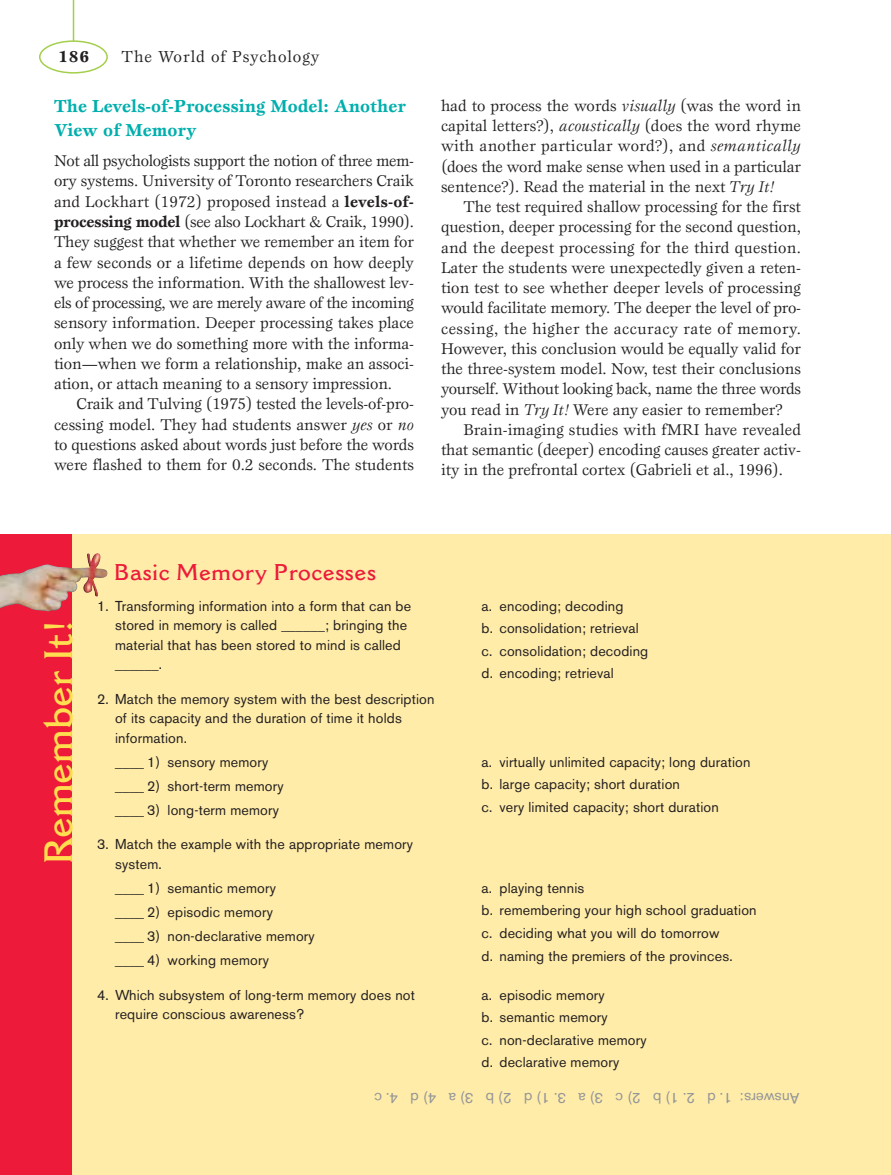
<style>
.page{position:relative;width:891px;height:1175px;background:#fff}
.page>*{position:absolute;margin:0;border:0;box-sizing:border-box;transform-origin:0 0}
.t1{font:600 39px "Cantoria";color:#ffde4f}
.t2{font:600 22.5px "Cantoria";letter-spacing:.03em;color:#ed1a3a}
.t3{font:700 18px/24px "Esprit";color:#00afad}
.t4{font:16.5px "Esprit";letter-spacing:.055em;color:#231f20}
.t5{font:700 16.5px "Esprit";color:#231f20}
.t6{font:16.2px/20.2px "Esprit";letter-spacing:-.005em;color:#231f20;text-align:justify}
.t7{font:15px "Akzidenz Grotesk BE";color:#939598}
.t8{font:14.25px/22.5px "Akzidenz Grotesk BE";letter-spacing:.01em;color:#231f20}
.s1{font-weight:700}
.s2{font-style:italic}
</style>
<div class="page">
<svg style="left:39px;top:40px;width:69px;height:34px"></svg>
<hr style="left:73px;top:0;width:1px;height:41px;background:#a4cf4c">
<div style="left:6px;top:534px;width:885px;height:640px;background:#ffeca9"></div>
<div style="left:0;top:534px;width:72px;height:640px;background:#ed1a3a"></div>
<img style="left:0;top:553px;width:108px;height:59px">
<p class="t5" style="left:58px;top:50px;width:33px">186</p>
<p class="t4" style="left:122px;top:50px;width:199px">The World of Psychology</p>
<p class="t3" style="left:54px;top:96px;width:354px">The Levels-of-Processing Model: Another<br>View of Memory</p>
<p class="t6" style="left:54px;top:152px;width:362px">Not all psychologists support the notion of three mem&shy;ory systems. University of Toronto researchers Craik and Lockhart (1972) proposed instead a <span class="s1">levels-of&shy;processing model</span> (see also Lockhart &amp; Craik, 1990).<br>They suggest that whether we remember an item for a few seconds or a lifetime depends on how deeply we process the information. With the shallowest lev&shy;els of processing, we are merely aware of the incoming sensory information. Deeper processing takes place only when we do something more with the informa&shy;tion—when we form a relationship, make an associ&shy;ation, or attach meaning to a sensory impression.</p>
<p class="t6" style="left:54px;top:395px;width:362px;text-indent:22px">Craik and Tulving (1975) tested the levels-of-pro&shy;cessing model. They had students answer <span class="s2">yes</span> or <span class="s2">no </span>to questions asked about words just before the words were flashed to them for 0.2 seconds. The students</p>
<p class="t6" style="left:441px;top:97px;width:362px">had to process the words <span class="s2">visually</span> (was the word in capital letters?), <span class="s2">acoustically</span> (does the word rhyme with another particular word?), and <span class="s2">semantically </span>(does the word make sense when used in a particular sentence?). Read the material in the next <span class="s2">Try It!</span></p>
<p class="t6" style="left:441px;top:198px;width:362px;text-indent:22px">The test required shallow processing for the first question, deeper processing for the second question, and the deepest processing for the third question.<br>Later the students were unexpectedly given a reten&shy;tion test to see whether deeper levels of processing would facilitate memory. The deeper the level of pro&shy;cessing, the higher the accuracy rate of memory.<br>However, this conclusion would be equally valid for the three-system model. Now, test their conclusions yourself. Without looking back, name the three words you read in <span class="s2">Try It!</span> Were any easier to remember?</p>
<p class="t6" style="left:441px;top:421px;width:361px;text-indent:22px">Brain-imaging studies with fMRI have revealed that semantic (deeper) encoding causes greater activ&shy;ity in the prefrontal cortex (Gabrieli et al., 1996).</p>
<h2 class="t2" style="left:114px;top:564px;width:263px">Basic Memory Processes</h2>
<h1 class="t1" style="left:43px;top:864px;width:246px;rotate:-90deg">Remember It!</h1>
<p class="t8" style="left:482px;top:596px;width:168px">a. encoding; decoding<br>b. consolidation; retrieval c. consolidation; decoding d. encoding; retrieval</p>
<p class="t8" style="left:115px;top:597px;width:298px;line-height:19.5px;text-indent:-18px">1. Transforming information into a form that can be stored in memory is called ______; bringing the material that has been stored to mind is called ______.</p>
<p class="t8" style="left:115px;top:690px;width:321px;line-height:19.5px;text-indent:-18px">2. Match the memory system with the best description of its capacity and the duration of time it holds information.</p>
<p class="t8" style="left:115px;top:751px;width:170px;line-height:24px">____ 1) sensory memory ____ 2) short-term memory ____ 3) long-term memory</p>
<p class="t8" style="left:115px;top:836px;width:299px;line-height:19.5px;text-indent:-18px">3. Match the example with the appropriate memory system.</p>
<p class="t8" style="left:115px;top:877px;width:201px;line-height:24px">____ 1) semantic memory<br>____ 2) episodic memory<br>____ 3) non-declarative memory ____ 4) working memory</p>
<p class="t8" style="left:115px;top:986px;width:301px;line-height:19.5px;text-indent:-18px">4. Which subsystem of long-term memory does not require conscious awareness?</p>
<p class="t8" style="left:482px;top:752px;width:270px">a. virtually unlimited capacity; long duration b. large capacity; short duration<br>c. very limited capacity; short duration</p>
<p class="t8" style="left:482px;top:878px;width:277px">a. playing tennis<br>b. remembering your high school graduation c. deciding what you will do tomorrow<br>d. naming the premiers of the provinces.</p>
<p class="t8" style="left:482px;top:984px;width:167px">a. episodic memory<br>b. semantic memory<br>c. non-declarative memory d. declarative memory</p>
<p class="t7" style="left:800px;top:1103px;width:427px;rotate:-180deg">Answers: 1. d 2. 1) b 2) c 3) a 3. 1) d 2) b 3) a 4) d 4. c</p>
</div>
